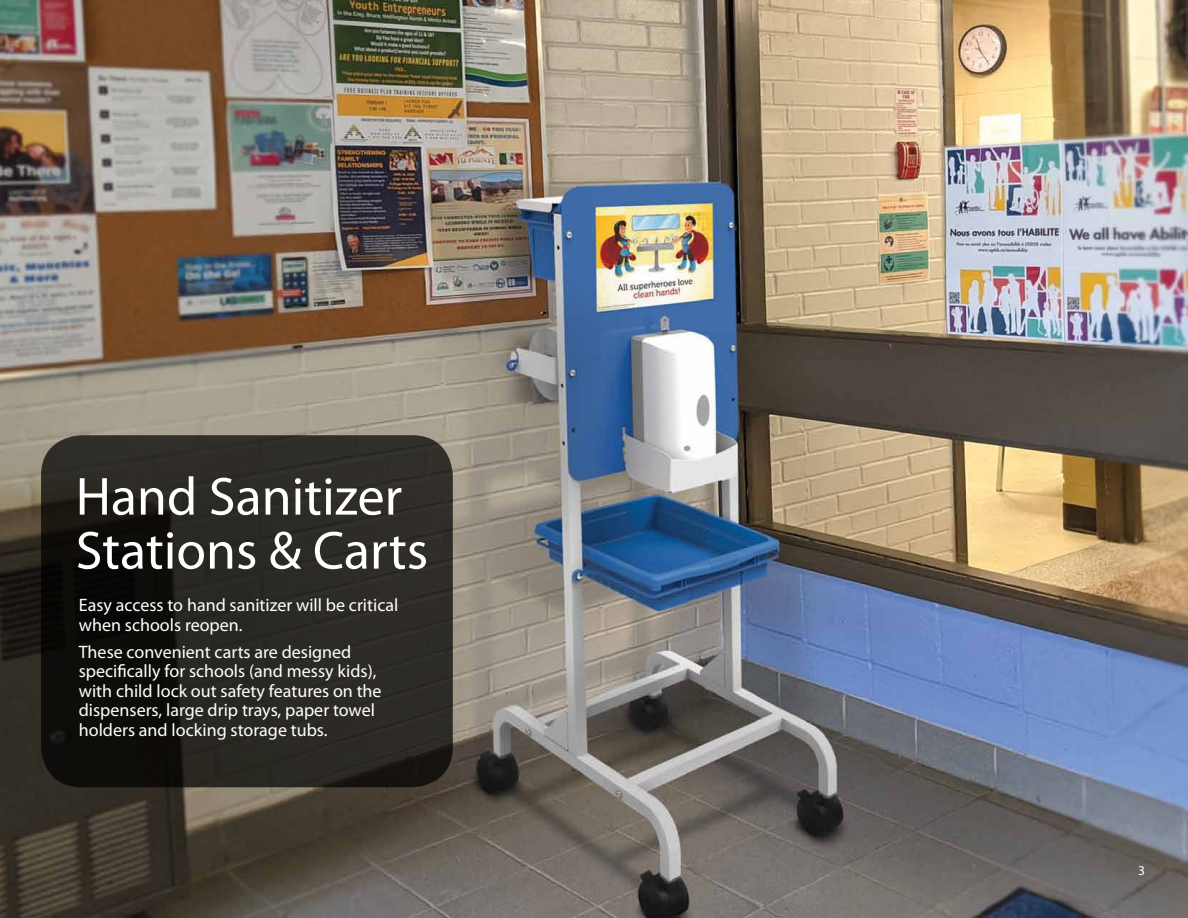
<style>
.page{position:relative;width:1188px;height:918px;background:#fff}
.page>*{position:absolute;margin:0;border:0;box-sizing:border-box;transform-origin:0 0}
.t1{font:54px/54px "Myriad Pro";color:#fff}
.t2{font:18px/19.5px "Myriad Pro";color:#fff}
.t3{font:13.5px "Myriad Pro";color:#fff}
</style>
<div class="page">
<img style="left:0;top:0;width:1188px;height:918px">
<svg style="left:41px;top:435px;width:412px;height:352px;fill:#2b2923"></svg>
<h1 class="t1" style="left:76px;top:469px;width:354px">Hand Sanitizer<br>Stations &amp; Carts</h1>
<p class="t2" style="left:79px;top:595px;width:321px">Easy access to hand sanitizer will be critical when schools reopen.</p>
<p class="t2" style="left:79px;top:642px;width:304px">These convenient carts are designed specifically for schools (and messy kids), with child lock out safety features on the dispensers, large drip trays, paper towel holders and locking storage tubs.</p>
<p class="t3" style="left:1138px;top:862px;width:8px">3</p>
</div>
